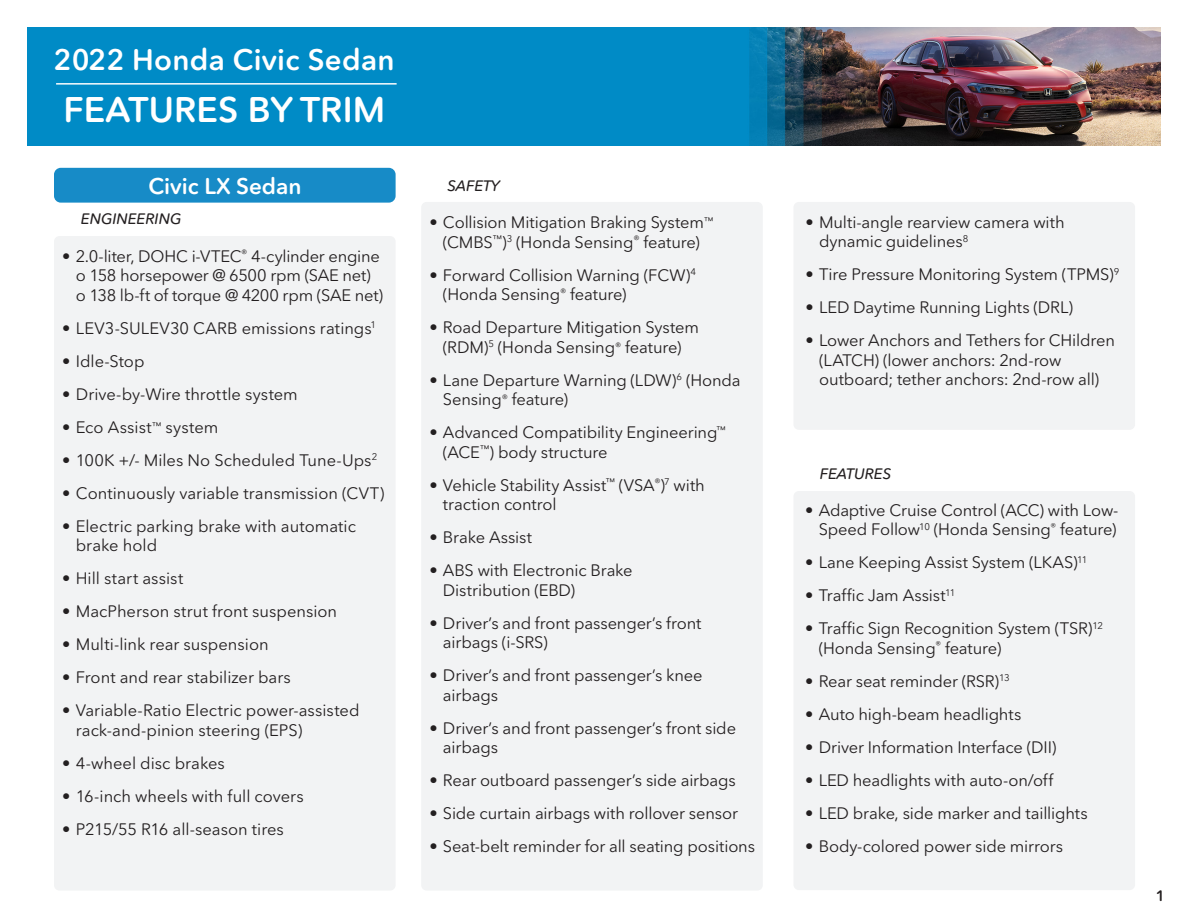
<style>
.page{position:relative;width:1188px;height:918px;background:#fff}
.page>*{position:absolute;margin:0;border:0;box-sizing:border-box;transform-origin:0 0}
.t1{font:600 35.25px "Avenir Next Rounded Std";letter-spacing:.005em;color:#fff}
.t2{font:600 29.4px "Avenir Next Rounded Std";letter-spacing:.01em;color:#fff}
.t3{font:600 22.5px "Avenir Next Rounded Std";color:#fff}
.t4{font:16.5px/19.5px "Avenir Next Rounded Std";letter-spacing:-.01em;color:#231f20}
.t5{font:15px "Avenir Next Rounded Std Med It";color:#231f20}
.t6{font:600 15px "Avenir Next Rounded Std";color:#231f20}
</style>
<div class="page">
<div style="left:54px;top:236px;width:342px;height:655px;background:#f2f3f4;border-radius:5px"></div>
<div style="left:421px;top:202px;width:342px;height:689px;background:#f2f3f4;border-radius:5px"></div>
<div style="left:793px;top:491px;width:342px;height:399px;background:#f2f3f4;border-radius:5px"></div>
<div style="left:793px;top:202px;width:342px;height:228px;background:#f2f3f4;border-radius:5px"></div>
<div style="left:54px;top:168px;width:342px;height:35px;background:#178bc7;border-radius:7px"></div>
<img style="left:27px;top:27px;width:1134px;height:119px">
<hr style="left:56px;top:83px;width:341px;height:2px;background:#fff">
<p class="t2" style="left:53px;top:42px;width:343px">2022 Honda Civic Sedan</p>
<p class="t1" style="left:64px;top:89px;width:323px">FEATURES BY TRIM</p>
<p class="t3" style="left:149px;top:172px;width:155px">Civic LX Sedan</p>
<p class="t5" style="left:81px;top:210px;width:102px">ENGINEERING</p>
<p class="t4" style="left:76px;top:246px;width:309px;text-indent:-14px">• 2.0-liter, DOHC i-VTEC<sup>®</sup> 4-cylinder engine o 158 horsepower @ 6500 rpm (SAE net) o 138 lb-ft of torque @ 4200 rpm (SAE net)</p>
<p class="t4" style="left:62px;top:318px;width:315px">• LEV3-SULEV30 CARB emissions ratings<sup>1</sup></p>
<p class="t4" style="left:62px;top:351px;width:84px">• Idle-Stop</p>
<p class="t4" style="left:62px;top:384px;width:237px">• Drive-by-Wire throttle system</p>
<p class="t4" style="left:62px;top:417px;width:158px">• Eco Assist<sup>™</sup> system</p>
<p class="t4" style="left:62px;top:450px;width:317px">• 100K +/- Miles No Scheduled Tune-Ups<sup>2</sup></p>
<p class="t4" style="left:62px;top:483px;width:324px">• Continuously variable transmission (CVT)</p>
<p class="t4" style="left:76px;top:516px;width:282px;text-indent:-14px">• Electric parking brake with automatic brake hold</p>
<p class="t4" style="left:62px;top:569px;width:123px">• Hill start assist</p>
<p class="t4" style="left:62px;top:602px;width:276px">• MacPherson strut front suspension</p>
<p class="t4" style="left:62px;top:635px;width:208px">• Multi-link rear suspension</p>
<p class="t4" style="left:62px;top:668px;width:230px">• Front and rear stabilizer bars</p>
<p class="t4" style="left:76px;top:701px;width:285px;text-indent:-14px">• Variable-Ratio Electric power-assisted rack-and-pinion steering (EPS)</p>
<p class="t4" style="left:62px;top:753px;width:164px">• 4-wheel disc brakes</p>
<p class="t4" style="left:62px;top:786px;width:243px">• 16-inch wheels with full covers</p>
<p class="t4" style="left:62px;top:819px;width:223px">• P215/55 R16 all-season tires</p>
<p class="t5" style="left:447px;top:177px;width:54px">SAFETY</p>
<p class="t4" style="left:429px;top:213px;width:285px;text-align:center">• Collision Mitigation Braking System<sup>™ </sup>(CMBS<sup>™</sup>)<sup>3</sup> (Honda Sensing<sup>®</sup> feature)</p>
<p class="t4" style="left:443px;top:265px;width:255px;text-indent:-14px">• Forward Collision Warning (FCW)<sup>4 </sup>(Honda Sensing<sup>®</sup> feature)</p>
<p class="t4" style="left:429px;top:318px;width:271px;text-align:center">• Road Departure Mitigation System (RDM)<sup>5</sup> (Honda Sensing<sup>®</sup> feature)</p>
<p class="t4" style="left:443px;top:370px;width:299px;text-indent:-14px">• Lane Departure Warning (LDW)<sup>6</sup> (Honda<br>Sensing<sup>®</sup> feature)</p>
<p class="t4" style="left:443px;top:423px;width:284px;text-indent:-14px">• Advanced Compatibility Engineering<sup>™ </sup>(ACE<sup>™</sup>) body structure</p>
<p class="t4" style="left:443px;top:475px;width:263px;text-indent:-14px">• Vehicle Stability Assist<sup>™</sup> (VSA<sup>®</sup>)<sup>7</sup> with traction control</p>
<p class="t4" style="left:429px;top:528px;width:104px">• Brake Assist</p>
<p class="t4" style="left:443px;top:561px;width:191px;text-indent:-14px">• ABS with Electronic Brake<br>Distribution (EBD)</p>
<p class="t4" style="left:443px;top:613px;width:260px;text-indent:-14px">• Driver’s and front passenger’s front airbags (i-SRS)</p>
<p class="t4" style="left:443px;top:666px;width:261px;text-indent:-14px">• Driver’s and front passenger’s knee airbags</p>
<p class="t4" style="left:443px;top:718px;width:295px;text-indent:-14px">• Driver’s and front passenger’s front side airbags</p>
<p class="t4" style="left:429px;top:771px;width:308px">• Rear outboard passenger’s side airbags</p>
<p class="t4" style="left:429px;top:804px;width:310px">• Side curtain airbags with rollover sensor</p>
<p class="t4" style="left:429px;top:837px;width:327px">• Seat-belt reminder for all seating positions</p>
<p class="t4" style="left:819px;top:212px;width:247px;text-indent:-14px">• Multi-angle rearview camera with dynamic guidelines<sup>8</sup></p>
<p class="t4" style="left:806px;top:265px;width:315px">• Tire Pressure Monitoring System (TPMS)<sup>9</sup></p>
<p class="t4" style="left:806px;top:298px;width:269px">• LED Daytime Running Lights (DRL)</p>
<p class="t4" style="left:819px;top:331px;width:297px;text-indent:-14px">• Lower Anchors and Tethers for CHildren (LATCH) (lower anchors: 2nd-row outboard; tether anchors: 2nd-row all)</p>
<p class="t5" style="left:820px;top:465px;width:73px">FEATURES</p>
<p class="t4" style="left:805px;top:500px;width:315px;text-align:right">• Adaptive Cruise Control (ACC) with Low-<br>Speed Follow<sup>10</sup> (Honda Sensing<sup>®</sup> feature)</p>
<p class="t4" style="left:805px;top:553px;width:284px">• Lane Keeping Assist System (LKAS)<sup>11</sup></p>
<p class="t4" style="left:805px;top:586px;width:152px">• Traffic Jam Assist<sup>11</sup></p>
<p class="t4" style="left:819px;top:619px;width:286px;text-indent:-14px">• Traffic Sign Recognition System (TSR)<sup>12 </sup>(Honda Sensing<sup>®</sup> feature)</p>
<p class="t4" style="left:805px;top:671px;width:206px">• Rear seat reminder (RSR)<sup>13</sup></p>
<p class="t4" style="left:805px;top:704px;width:218px">• Auto high-beam headlights</p>
<p class="t4" style="left:805px;top:737px;width:253px">• Driver Information Interface (DII)</p>
<p class="t4" style="left:805px;top:770px;width:250px">• LED headlights with auto-on/off</p>
<p class="t4" style="left:805px;top:803px;width:284px">• LED brake, side marker and taillights</p>
<p class="t4" style="left:805px;top:836px;width:259px">• Body-colored power side mirrors</p>
<p class="t6" style="left:1156px;top:887px;width:11px">1</p>
</div>
